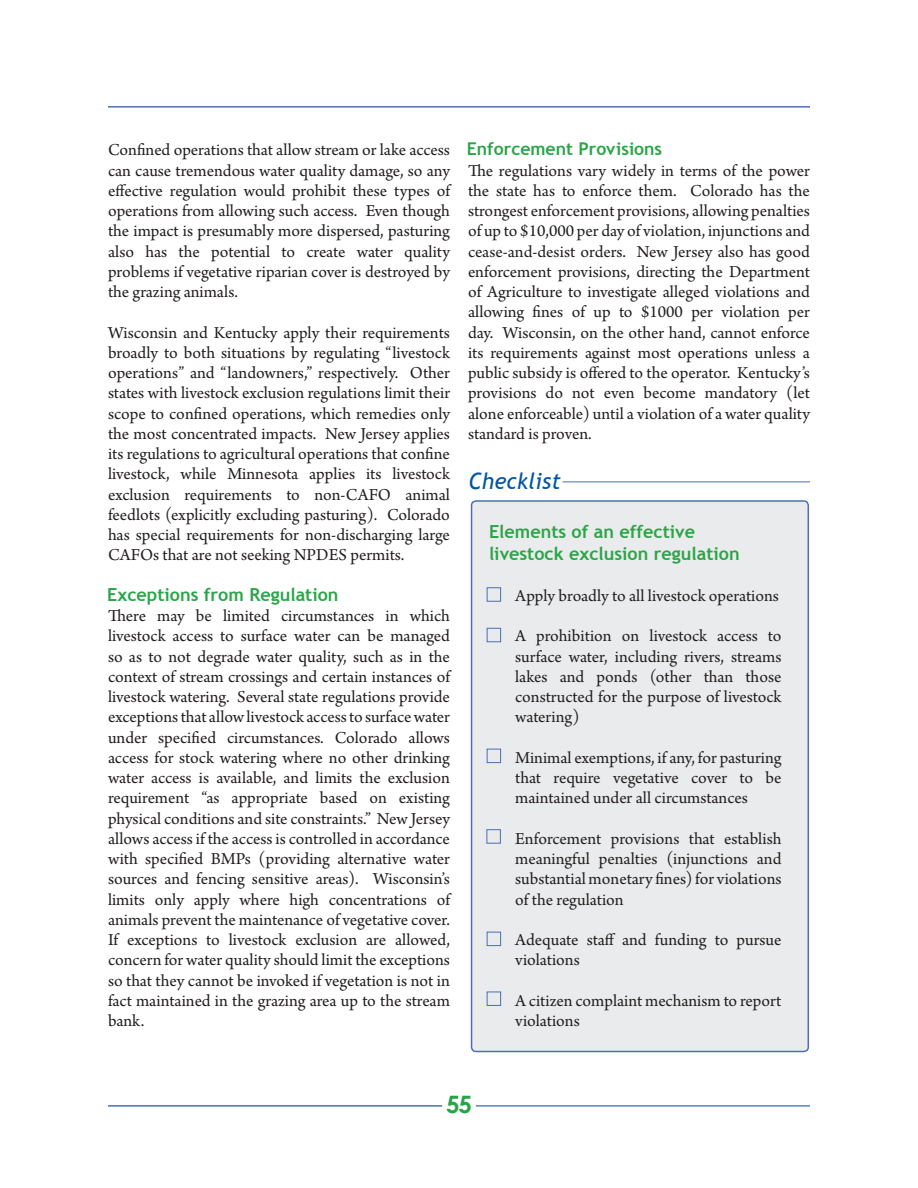
<style>
.page{position:relative;width:918px;height:1188px;background:#fff}
.page>*{position:absolute;margin:0;border:0;box-sizing:border-box;transform-origin:0 0}
.t1{font:700 24px "Century Gothic";color:#27a448}
.t2{font:italic 22.5px "Trebuchet MS";color:#0155a5}
.t3{font:700 18px/21.6px "Trebuchet MS";color:#2aa548}
.t4{font:17.7px/20.2px "Arno Pro";color:#231f20;text-align:justify}
.t5{font:700 17.7px "Trebuchet MS";color:#2aa548}
</style>
<div class="page">
<hr style="left:108px;top:1105px;width:334px;height:2px;background:#4970b4">
<hr style="left:476px;top:1105px;width:334px;height:2px;background:#5385c5">
<div style="left:472px;top:501px;width:336px;height:551px;background:#eaebec;border-radius:4px"></div>
<div style="left:471px;top:500px;width:338px;height:552px;border:2px solid #4970b4;border-radius:4px"></div>
<hr style="left:108px;top:106px;width:702px;height:2px;background:#4970b4">
<div style="left:487px;top:587px;width:14px;height:15px;background:#e9eaeb;border:1px solid #4970b4"></div>
<div style="left:487px;top:628px;width:14px;height:14px;background:#e9eaeb;border:1px solid #4970b4"></div>
<div style="left:487px;top:749px;width:14px;height:14px;background:#e9eaeb;border:1px solid #4970b4"></div>
<div style="left:487px;top:829px;width:14px;height:15px;background:#e9eaeb;border:1px solid #4970b4"></div>
<div style="left:487px;top:992px;width:14px;height:14px;background:#e9eaeb;border:1px solid #4970b4"></div>
<div style="left:487px;top:932px;width:14px;height:14px;background:#e9eaeb;border:1px solid #4970b4"></div>
<hr style="left:562px;top:482px;width:248px;height:1px;background:#4970b4">
<p class="t4" style="left:108px;top:141px;width:344px">Confined operations that allow stream or lake access can cause tremendous water quality damage, so any effective regulation would prohibit these types of operations from allowing such access. Even though the impact is presumably more dispersed, pasturing also has the potential to create water quality problems if vegetative riparian cover is destroyed by the grazing animals.</p>
<p class="t4" style="left:108px;top:323px;width:344px">Wisconsin and Kentucky apply their requirements broadly to both situations by regulating “livestock operations” and “landowners,” respectively. Other states with livestock exclusion regulations limit their scope to confined operations, which remedies only the most concentrated impacts. New Jersey applies its regulations to agricultural operations that confine livestock, while Minnesota applies its livestock exclusion requirements to non-CAFO animal feedlots (explicitly excluding pasturing). Colorado has special requirements for non-discharging large CAFOs that are not seeking NPDES permits.</p>
<p class="t3" style="left:107px;top:584px;width:233px">Exceptions from Regulation</p>
<p class="t4" style="left:108px;top:607px;width:344px">There may be limited circumstances in which livestock access to surface water can be managed so as to not degrade water quality, such as in the context of stream crossings and certain instances of livestock watering. Several state regulations provide exceptions that allow livestock access to surface water under specified circumstances. Colorado allows access for stock watering where no other drinking water access is available, and limits the exclusion requirement “as appropriate based on existing physical conditions and site constraints.” New Jersey allows access if the access is controlled in accordance with specified BMPs (providing alternative water sources and fencing sensitive areas). Wisconsin’s limits only apply where high concentrations of animals prevent the maintenance of vegetative cover.<br>If exceptions to livestock exclusion are allowed, concern for water quality should limit the exceptions so that they cannot be invoked if vegetation is not in fact maintained in the grazing area up to the stream bank.</p>
<p class="t5" style="left:467px;top:138px;width:197px">Enforcement Provisions</p>
<p class="t4" style="left:468px;top:161px;width:344px">The regulations vary widely in terms of the power the state has to enforce them. Colorado has the strongest enforcement provisions, allowing penalties of up to $10,000 per day of violation, injunctions and cease-and-desist orders. New Jersey also has good enforcement provisions, directing the Department of Agriculture to investigate alleged violations and allowing fines of up to $1000 per violation per day. Wisconsin, on the other hand, cannot enforce its requirements against most operations unless a public subsidy is offered to the operator. Kentucky’s provisions do not even become mandatory (let alone enforceable) until a violation of a water quality standard is proven.</p>
<p class="t2" style="left:468px;top:468px;width:94px">Checklist</p>
<p class="t3" style="left:489px;top:521px;width:252px">Elements of an effective livestock exclusion regulation</p>
<p class="t4" style="left:515px;top:586px;width:265px">Apply broadly to all livestock operations</p>
<p class="t4" style="left:515px;top:627px;width:268px">A prohibition on livestock access to surface water, including rivers, streams lakes and ponds (other than those constructed for the purpose of livestock watering)</p>
<p class="t4" style="left:515px;top:748px;width:268px">Minimal exemptions, if any, for pasturing that require vegetative cover to be maintained under all circumstances</p>
<p class="t4" style="left:515px;top:829px;width:268px">Enforcement provisions that establish meaningful penalties (injunctions and substantial monetary fines) for violations of the regulation</p>
<p class="t4" style="left:515px;top:931px;width:268px">Adequate staff and funding to pursue violations</p>
<p class="t4" style="left:515px;top:991px;width:268px">A citizen complaint mechanism to report violations</p>
<h1 class="t1" style="left:446px;top:1089px;width:27px">55</h1>
</div>
